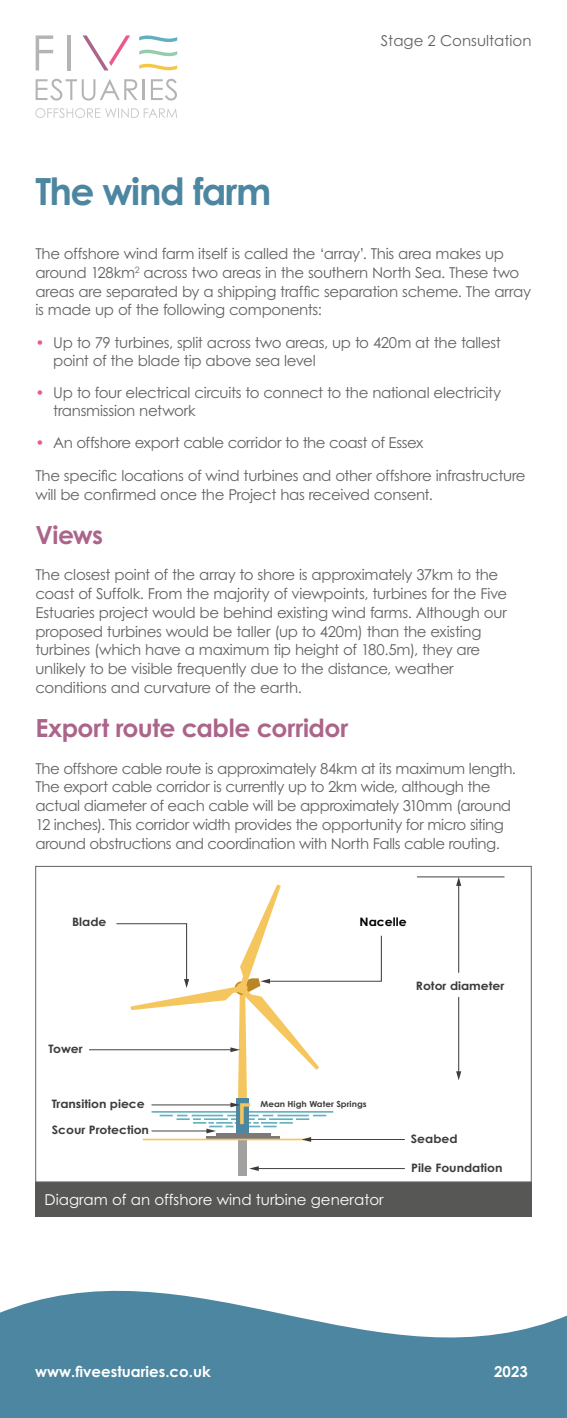
<style>
.page{position:relative;width:567px;height:1418px;background:#fff}
.page>*{position:absolute;margin:0;border:0;box-sizing:border-box;transform-origin:0 0}
.H2_Section_heading{font:700 37.5px "Century Gothic Std";letter-spacing:-.04em;color:#4d86a0}
.t1{font:700 25px "Century Gothic Std";letter-spacing:-.02em;color:#ac658a}
.t2{font:15px/18.8px "Century Gothic Std";letter-spacing:-.025em;color:#646363}
.t3{font:15px "Century Gothic Std";color:#fff}
.t4{font:700 15px "Century Gothic Std";color:#fff}
.t5{font:15px "Century Gothic Std";color:#646363}
.t6{font:700 11.62px "Century Gothic Std";color:#3c3c3b;scale:1.06 1}
.t7{font:700 11.62px "Century Gothic Std";color:#000;scale:1.06 1}
.t8{font:700 8.3px "Century Gothic Std";color:#3c3c3b;scale:1.06 1}
.s1{color:#eb598e}
</style>
<div class="page">
<svg style="left:35px;top:108px;width:142px;height:10px"></svg>
<svg style="left:36px;top:35px;width:141px;height:66px"></svg>
<svg style="left:0;top:1290px;width:567px;height:49px"></svg>
<div style="left:0;top:1339px;width:567px;height:78px;background:#4d86a0"></div>
<div style="left:35px;top:1182px;width:496px;height:34px;background:#575756"></div>
<div style="left:238px;top:1133px;width:8px;height:42px;background:#a3a1a0"></div>
<hr style="left:458px;top:884px;width:1px;height:88px;background:#3c3c3b">
<svg style="left:456px;top:877px;width:5px;height:8px"></svg>
<hr style="left:458px;top:997px;width:1px;height:75px;background:#3c3c3b">
<svg style="left:456px;top:1071px;width:5px;height:9px"></svg>
<hr style="left:89px;top:1049px;width:143px;height:1px;background:#3c3c3b">
<hr style="left:309px;top:1139px;width:96px;height:1px;background:#3c3c3b">
<hr style="left:257px;top:1168px;width:148px;height:1px;background:#3c3c3b">
<svg style="left:249px;top:1166px;width:10px;height:4px"></svg>
<svg style="left:116px;top:884px;width:266px;height:257px"></svg>
<hr style="left:417px;top:876px;width:87px;height:1px;background:#3c3c3b">
<div style="left:35px;top:866px;width:496px;height:316px;border:1px solid #646363"></div>
<h2 class="H2_Section_heading" style="left:35px;top:168px;width:237px">The wind farm</h2>
<p class="t5" style="left:381px;top:32px;width:152px">Stage 2 Consultation</p>
<p class="t2" style="left:35px;top:244px;width:497px">The offshore wind farm itself is called the ‘array’. This area makes up around 128km<sup>2</sup> across two areas in the southern North Sea. These two areas are separated by a shipping traffic separation scheme. The array is made up of the following components:</p>
<p class="t2" style="left:53px;top:333px;width:449px;line-height:18px;text-indent:-18px"><span class="s1">•</span> Up to 79 turbines, split across two areas, up to 420m at the tallest point of the blade tip above sea level</p>
<p class="t2" style="left:53px;top:383px;width:450px;line-height:18px;text-indent:-18px"><span class="s1">•</span> Up to four electrical circuits to connect to the national electricity transmission network</p>
<p class="t2" style="left:35px;top:433px;width:389px"><span class="s1">•</span> An offshore export cable corridor to the coast of Essex</p>
<p class="t2" style="left:35px;top:466px;width:492px">The specific locations of wind turbines and other offshore infrastructure will be confirmed once the Project has received consent.</p>
<p class="t1" style="left:35px;top:519px;width:69px">Views</p>
<p class="t2" style="left:35px;top:565px;width:473px">The closest point of the array to shore is approximately 37km to the coast of Suffolk. From the majority of viewpoints, turbines for the Five Estuaries project would be behind existing wind farms. Although our proposed turbines would be taller (up to 420m) than the existing turbines (which have a maximum tip height of 180.5m), they are unlikely to be visible frequently due to the distance, weather conditions and curvature of the earth.</p>
<p class="t1" style="left:35px;top:712px;width:314px">Export route cable corridor</p>
<p class="t2" style="left:35px;top:758px;width:482px">The offshore cable route is approximately 84km at its maximum length.<br>The export cable corridor is currently up to 2km wide, although the actual diameter of each cable will be approximately 310mm (around 12 inches). This corridor width provides the opportunity for micro siting around obstructions and coordination with North Falls cable routing.</p>
<p class="t6" style="left:72px;top:914px;width:34px">Blade</p>
<p class="t7" style="left:360px;top:914px;width:46px">Nacelle</p>
<p class="t6" style="left:416px;top:978px;width:85px">Rotor diameter</p>
<p class="t6" style="left:49px;top:1041px;width:34px">Tower</p>
<p class="t6" style="left:52px;top:1096px;width:89px">Transition piece</p>
<p class="t8" style="left:260px;top:1098px;width:102px">Mean High Water Springs</p>
<p class="t6" style="left:52px;top:1122px;width:93px">Scour Protection</p>
<p class="t3" style="left:45px;top:1190px;width:341px">Diagram of an offshore wind turbine generator</p>
<p class="t6" style="left:411px;top:1131px;width:46px">Seabed</p>
<p class="t6" style="left:411px;top:1160px;width:88px">Pile Foundation</p>
<p class="t4" style="left:35px;top:1361px;width:177px">www.fiveestuaries.co.uk</p>
<p class="t4" style="left:494px;top:1361px;width:35px">2023</p>
</div>
